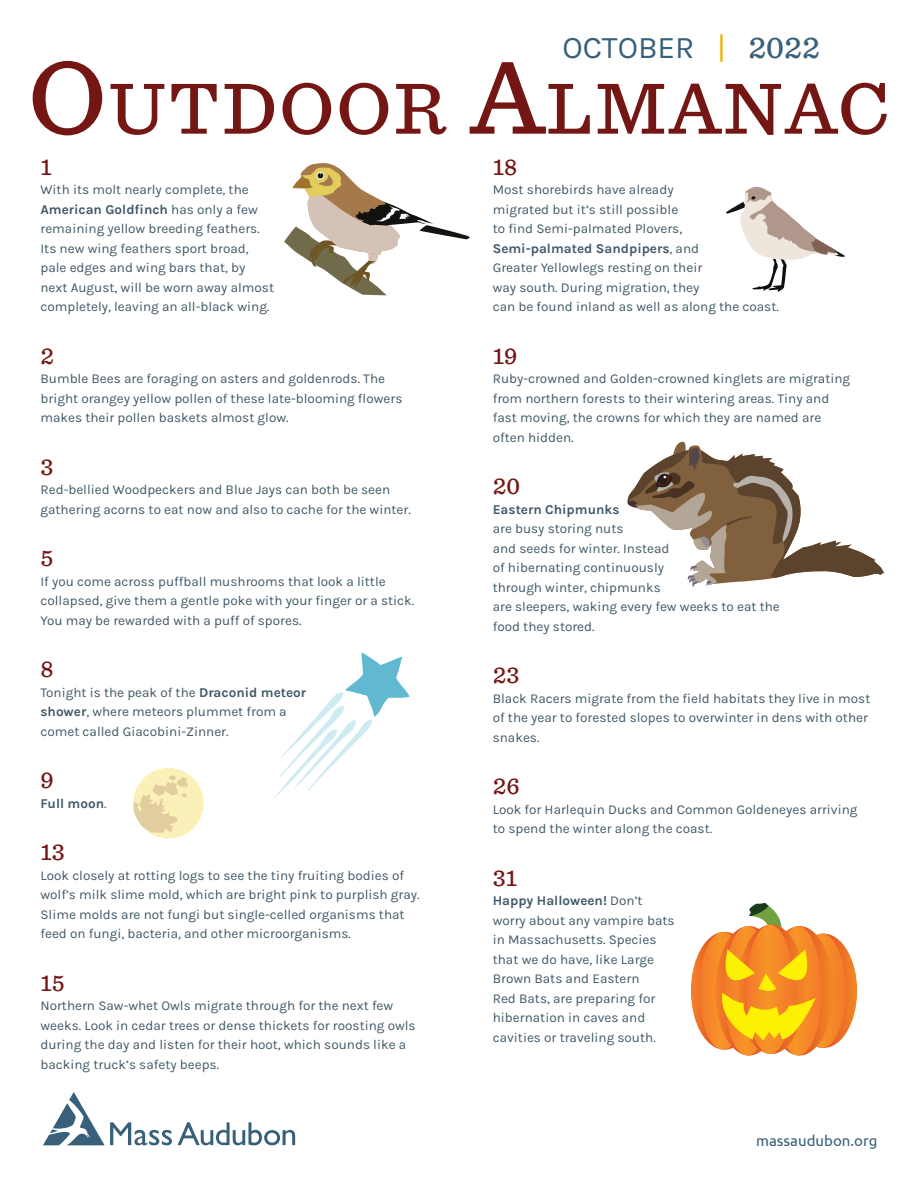
<style>
.page{position:relative;width:918px;height:1188px;background:#fff}
.page>*{position:absolute;margin:0;border:0;box-sizing:border-box;transform-origin:0 0}
.t1{font:500 75.6px "Sentinel";letter-spacing:.035em;color:#741614}
.cal_title{font:31.5px "Karla";color:#38607a}
.t2{font:500 24px "Sentinel";color:#741614}
.t3{font:15px "Ubuntu";color:#38607a}
.t4{font:13.5px/19.5px "Karla";color:#405968}
.t5{font:700 13.5px "Karla";color:#405968}
.s1{color:#e8b80e}
.s2{font-family:"Sentinel";font-weight:500}
.s3{font-size:108px}
.s4{font-weight:700}
.s5{font-weight:400}
</style>
<div class="page">
<div style="left:133px;top:768px;width:71px;height:71px;background:#faf0b8;border-radius:50%"></div>
<svg style="left:133px;top:775px;width:55px;height:58px"></svg>
<svg style="left:274px;top:652px;width:136px;height:146px"></svg>
<svg style="left:691px;top:902px;width:166px;height:154px"></svg>
<svg style="left:726px;top:186px;width:119px;height:106px"></svg>
<svg style="left:284px;top:163px;width:186px;height:132px"></svg>
<svg style="left:43px;top:1092px;width:129px;height:53px"></svg>
<svg style="left:178px;top:1122px;width:117px;height:23px"></svg>
<svg style="left:627px;top:442px;width:257px;height:145px"></svg>
<p class="cal_title" style="left:562px;top:27px;width:259px">OCTOBER <span class="s1">|</span> <span class="s2">2022</span></p>
<p class="t1" style="left:29px;top:51px;width:862px"><span class="s3">O</span>UTDOOR <span class="s3">A</span>LMANAC</p>
<p class="t2" style="left:40px;top:148px;width:13px">1</p>
<p class="t4" style="left:40px;top:179px;width:235px">With its molt nearly complete, the <span class="s4">American Goldfinch</span> has only a few remaining yellow breeding feathers.<br>Its new wing feathers sport broad, pale edges and wing bars that, by next August, will be worn away almost completely, leaving an all-black wing.</p>
<p class="t2" style="left:40px;top:337px;width:15px">2</p>
<p class="t4" style="left:40px;top:368px;width:363px">Bumble Bees are foraging on asters and goldenrods. The bright orangey yellow pollen of these late-blooming flowers makes their pollen baskets almost glow.</p>
<p class="t2" style="left:40px;top:448px;width:15px">3</p>
<p class="t4" style="left:40px;top:479px;width:372px">Red-bellied Woodpeckers and Blue Jays can both be seen gathering acorns to eat now and also to cache for the winter.</p>
<p class="t2" style="left:40px;top:540px;width:14px">5</p>
<p class="t4" style="left:40px;top:571px;width:375px">If you come across puffball mushrooms that look a little collapsed, give them a gentle poke with your finger or a stick.<br>You may be rewarded with a puff of spores.</p>
<p class="t2" style="left:40px;top:651px;width:14px">8</p>
<p class="t4" style="left:40px;top:682px;width:267px">Tonight is the peak of the <span class="s4">Draconid meteor shower</span>, where meteors plummet from a comet called Giacobini-Zinner.</p>
<p class="t2" style="left:40px;top:762px;width:15px">9</p>
<p class="t5" style="left:40px;top:794px;width:68px">Full moon<span class="s5">.</span></p>
<p class="t2" style="left:40px;top:834px;width:26px">13</p>
<p class="t4" style="left:40px;top:865px;width:381px">Look closely at rotting logs to see the tiny fruiting bodies of wolf’s milk slime mold, which are bright pink to purplish gray.<br>Slime molds are not fungi but single-celled organisms that feed on fungi, bacteria, and other microorganisms.</p>
<p class="t2" style="left:40px;top:964px;width:26px">15</p>
<p class="t4" style="left:40px;top:995px;width:377px">Northern Saw-whet Owls migrate through for the next few weeks. Look in cedar trees or dense thickets for roosting owls during the day and listen for their hoot, which sounds like a backing truck’s safety beeps.</p>
<p class="t2" style="left:493px;top:148px;width:26px">18</p>
<p class="t4" style="left:493px;top:179px;width:288px">Most shorebirds have already<br>migrated but it’s still possible<br>to find Semi-palmated Plovers, <span class="s4">Semi-palmated Sandpipers</span>, and<br>Greater Yellowlegs resting on their<br>way south. During migration, they<br>can be found inland as well as along the coast.</p>
<p class="t2" style="left:493px;top:337px;width:26px">19</p>
<p class="t4" style="left:493px;top:368px;width:359px">Ruby-crowned and Golden-crowned kinglets are migrating from northern forests to their wintering areas. Tiny and fast moving, the crowns for which they are named are often hidden.</p>
<p class="t2" style="left:493px;top:468px;width:29px">20</p>
<p class="t4" style="left:493px;top:499px;width:289px"><span class="s4">Eastern Chipmunks<br></span>are busy storing nuts<br>and seeds for winter. Instead<br>of hibernating continuously<br>through winter, chipmunks<br>are sleepers, waking every few weeks to eat the food they stored.</p>
<p class="t2" style="left:493px;top:657px;width:28px">23</p>
<p class="t4" style="left:493px;top:688px;width:379px">Black Racers migrate from the field habitats they live in most of the year to forested slopes to overwinter in dens with other snakes.</p>
<p class="t2" style="left:493px;top:768px;width:28px">26</p>
<p class="t4" style="left:493px;top:799px;width:366px">Look for Harlequin Ducks and Common Goldeneyes arriving to spend the winter along the coast.</p>
<p class="t2" style="left:493px;top:859px;width:26px">31</p>
<p class="t4" style="left:493px;top:890px;width:183px"><span class="s4">Happy Halloween!</span> Don’t worry about any vampire bats in Massachusetts. Species that we do have, like Large<br>Brown Bats and Eastern<br>Red Bats, are preparing for hibernation in caves and cavities or traveling south.</p>
<p class="t3" style="left:756px;top:1131px;width:123px">massaudubon.org</p>
</div>
